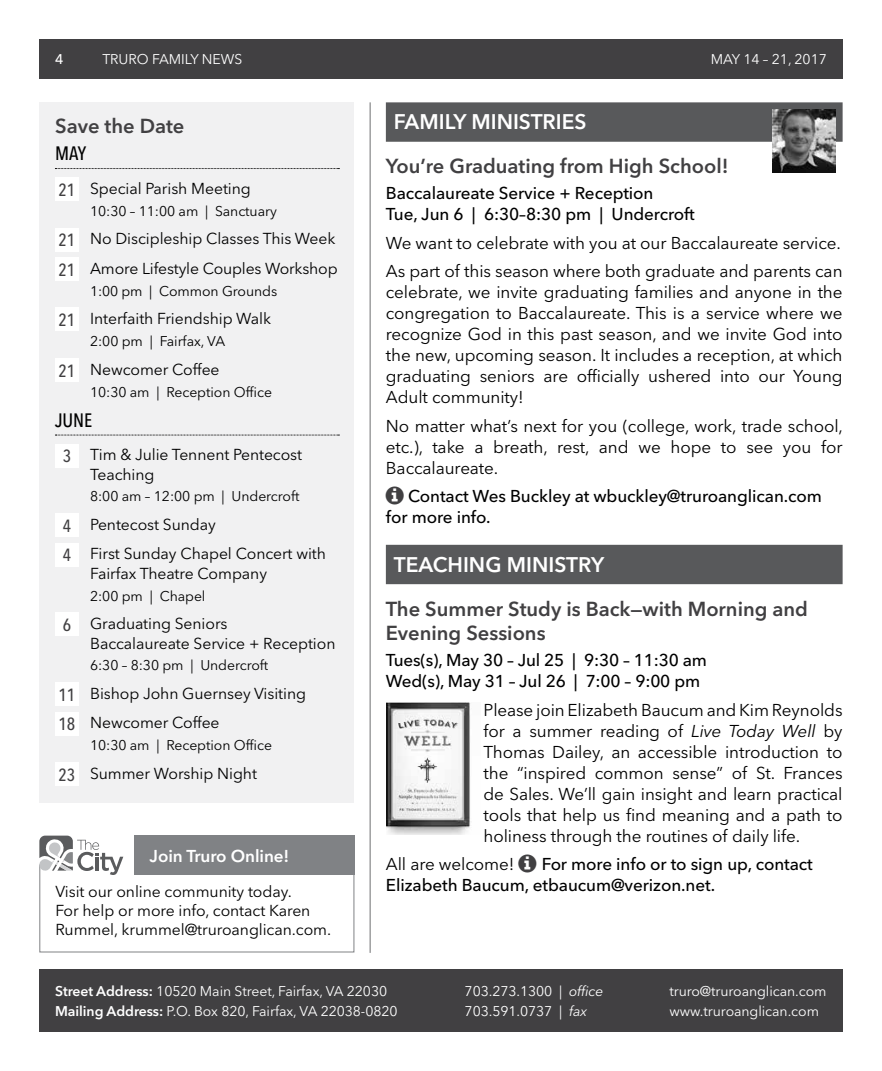
<style>
.page{position:relative;width:882px;height:1071px;background:#fff}
.page>*{position:absolute;margin:0;border:0;box-sizing:border-box;transform-origin:0 0}
.t1{font:600 21px "Avenir Next LT Pro";color:#fff}
.t2{font:600 20.12px/24.5px "Avenir Next LT Pro";color:#414042}
.t3{font:500 condensed 19.25px "Avenir Next LT Pro";letter-spacing:-.005em;color:#000}
.t4{font:17.15px/21px "Avenir Next LT Pro";letter-spacing:-.005em;color:#000;text-align:justify}
.t5{font:500 17.15px/21px "Avenir Next LT Pro";letter-spacing:-.005em;color:#000}
.t6{font:600 17.15px "Avenir Next LT Pro";letter-spacing:-.005em;color:#fff}
.t7{font:15.75px/29.4px "Avenir Next LT Pro";letter-spacing:-.005em;color:#000}
.t8{font:14px/19.9px "Avenir Next LT Pro";letter-spacing:-.005em;color:#fff}
.t9{font:14px "Avenir Next LT Pro";letter-spacing:-.005em;color:#000}
.t10{font:500 14px "Avenir Next LT Pro";color:#fff}
.s1{font-weight:500;font-stretch:condensed;font-size:17.5px;color:#414042}
.s2{font-style:italic}
.s3{font-weight:600}
</style>
<div class="page">
<div style="left:39px;top:969px;width:804px;height:63px;background:#414042"></div>
<div style="left:39px;top:39px;width:804px;height:40px;background:#414042"></div>
<hr style="left:370px;top:102px;width:1px;height:851px;background:#6d6e71">
<svg style="left:39px;top:836px;width:316px;height:117px"></svg>
<div style="left:39px;top:102px;width:315px;height:701px;background:#f1f1f2"></div>
<svg style="left:55px;top:168px;width:284px;height:1px"></svg>
<svg style="left:55px;top:435px;width:284px;height:1px"></svg>
<div style="left:55px;top:177px;width:24px;height:24px;background:#fff"></div>
<div style="left:55px;top:228px;width:24px;height:23px;background:#fff"></div>
<div style="left:55px;top:257px;width:24px;height:24px;background:#fff"></div>
<div style="left:55px;top:308px;width:24px;height:23px;background:#fff"></div>
<div style="left:55px;top:358px;width:24px;height:24px;background:#fff"></div>
<div style="left:55px;top:444px;width:24px;height:23px;background:#fff"></div>
<div style="left:55px;top:514px;width:24px;height:23px;background:#fff"></div>
<div style="left:55px;top:543px;width:24px;height:23px;background:#fff"></div>
<div style="left:55px;top:613px;width:24px;height:23px;background:#fff"></div>
<div style="left:55px;top:682px;width:24px;height:24px;background:#fff"></div>
<div style="left:55px;top:712px;width:24px;height:23px;background:#fff"></div>
<div style="left:55px;top:762px;width:24px;height:24px;background:#fff"></div>
<div style="left:386px;top:102px;width:457px;height:40px;background:#58595b"></div>
<div style="left:386px;top:545px;width:457px;height:39px;background:#58595b"></div>
<img style="left:773px;top:109px;width:63px;height:63px">
<img style="left:387px;top:703px;width:84px;height:132px">
<p class="t10" style="left:55px;top:51px;width:10px">4</p>
<p class="t8" style="left:102px;top:49px;width:141px">TRURO FAMILY NEWS</p>
<p class="t8" style="left:711px;top:49px;width:118px">MAY 14 – 21, 2017</p>
<p class="t2" style="left:55px;top:114px;width:131px">Save the Date</p>
<p class="t3" style="left:55px;top:142px;width:33px">MAY</p>
<p class="t7" style="left:59px;top:174px;width:194px"><span class="s1">21</span> Special Parish Meeting</p>
<p class="t9" style="left:90px;top:202px;width:188px">10:30 – 11:00 am | Sanctuary</p>
<p class="t7" style="left:59px;top:224px;width:281px"><span class="s1">21</span> No Discipleship Classes This Week<br><span class="s1">21</span> Amore Lifestyle Couples Workshop</p>
<p class="t9" style="left:90px;top:282px;width:189px">1:00 pm | Common Grounds</p>
<p class="t7" style="left:59px;top:304px;width:214px"><span class="s1">21</span> Interfaith Friendship Walk</p>
<p class="t9" style="left:90px;top:333px;width:137px">2:00 pm | Fairfax, VA</p>
<p class="t7" style="left:59px;top:355px;width:163px"><span class="s1">21</span> Newcomer Coffee</p>
<p class="t9" style="left:90px;top:383px;width:183px">10:30 am | Reception Office</p>
<p class="t3" style="left:55px;top:409px;width:39px">JUNE</p>
<p class="t7" style="left:90px;top:445px;width:214px;line-height:19.2px;text-indent:-27px"><span class="s1">3</span> Tim &amp; Julie Tennent Pentecost<br>Teaching</p>
<p class="t9" style="left:90px;top:488px;width:211px">8:00 am – 12:00 pm | Undercroft</p>
<p class="t7" style="left:63px;top:510px;width:265px"><span class="s1">4</span> Pentecost Sunday<br><span class="s1">4</span> First Sunday Chapel Concert with</p>
<p class="t7" style="left:90px;top:558px;width:178px">Fairfax Theatre Company</p>
<p class="t9" style="left:90px;top:587px;width:117px">2:00 pm | Chapel</p>
<p class="t7" style="left:90px;top:614px;width:247px;line-height:19.2px;text-indent:-27px"><span class="s1">6</span> Graduating Seniors<br>Baccalaureate Service + Reception</p>
<p class="t9" style="left:90px;top:657px;width:180px">6:30 – 8:30 pm | Undercroft</p>
<p class="t7" style="left:59px;top:679px;width:249px"><span class="s1">11</span> Bishop John Guernsey Visiting<br><span class="s1">18</span> Newcomer Coffee</p>
<p class="t9" style="left:90px;top:737px;width:183px">10:30 am | Reception Office</p>
<p class="t7" style="left:59px;top:759px;width:200px"><span class="s1">23</span> Summer Worship Night</p>
<p class="t6" style="left:150px;top:845px;width:141px">Join Truro Online!</p>
<p class="t7" style="left:55px;top:882px;width:275px;line-height:18.9px">Visit our online community today.<br>For help or more info, contact Karen<br>Rummel, krummel@truroanglican.com.</p>
<p class="t1" style="left:394px;top:109px;width:194px">FAMILY MINISTRIES</p>
<p class="t2" style="left:386px;top:154px;width:344px">You’re Graduating from High School!</p>
<p class="t5" style="left:386px;top:183px;width:310px">Baccalaureate Service + Reception<br>Tue, Jun 6 | 6:30–8:30 pm | Undercroft</p>
<p class="t4" style="left:386px;top:228px;width:458px;line-height:28.5px">We want to celebrate with you at our Baccalaureate service.<br>As part of this season where both graduate and parents can</p>
<p class="t4" style="left:386px;top:282px;width:458px">celebrate, we invite graduating families and anyone in the congregation to Baccalaureate. This is a service where we recognize God in this past season, and we invite God into the new, upcoming season. It includes a reception, at which graduating seniors are officially ushered into our Young Adult community!</p>
<p class="t4" style="left:386px;top:415px;width:459px">No matter what’s next for you (college, work, trade school, etc.), take a breath, rest, and we hope to see you for Baccalaureate.</p>
<p class="t5" style="left:386px;top:486px;width:438px;text-indent:22px">Contact Wes Buckley at wbuckley@truroanglican.com for more info.</p>
<p class="t1" style="left:394px;top:551px;width:212px">TEACHING MINISTRY</p>
<p class="t2" style="left:386px;top:596px;width:424px">The Summer Study is Back—with Morning and<br>Evening Sessions</p>
<p class="t5" style="left:386px;top:650px;width:323px">Tues(s), May 30 – Jul 25 | 9:30 – 11:30 am<br>Wed(s), May 31 – Jul 26 | 7:00 – 9:00 pm</p>
<p class="t4" style="left:484px;top:699px;width:361px">Please join Elizabeth Baucum and Kim Reynolds for a summer reading of <span class="s2">Live Today Well</span> by Thomas Dailey, an accessible introduction to the “inspired common sense” of St. Frances de Sales. We’ll gain insight and learn practical tools that help us find meaning and a path to holiness through the routines of daily life.</p>
<p class="t4" style="left:386px;top:854px;width:130px">All are welcome!</p>
<p class="t5" style="left:386px;top:854px;width:429px;text-indent:156px">For more info or to sign up, contact<br>Elizabeth Baucum, etbaucum@verizon.net.</p>
<p class="t8" style="left:55px;top:981px;width:344px"><span class="s3">Street Address:</span> 10520 Main Street, Fairfax, VA 22030<br><span class="s3">Mailing Address:</span> P.O. Box 820, Fairfax, VA 22038-0820</p>
<p class="t8" style="left:465px;top:981px;width:140px">703.273.1300 | <span class="s2">office<br></span>703.591.0737 | <span class="s2">fax</span></p>
<p class="t8" style="left:669px;top:981px;width:159px">truro@truroanglican.com www.truroanglican.com</p>
</div>
